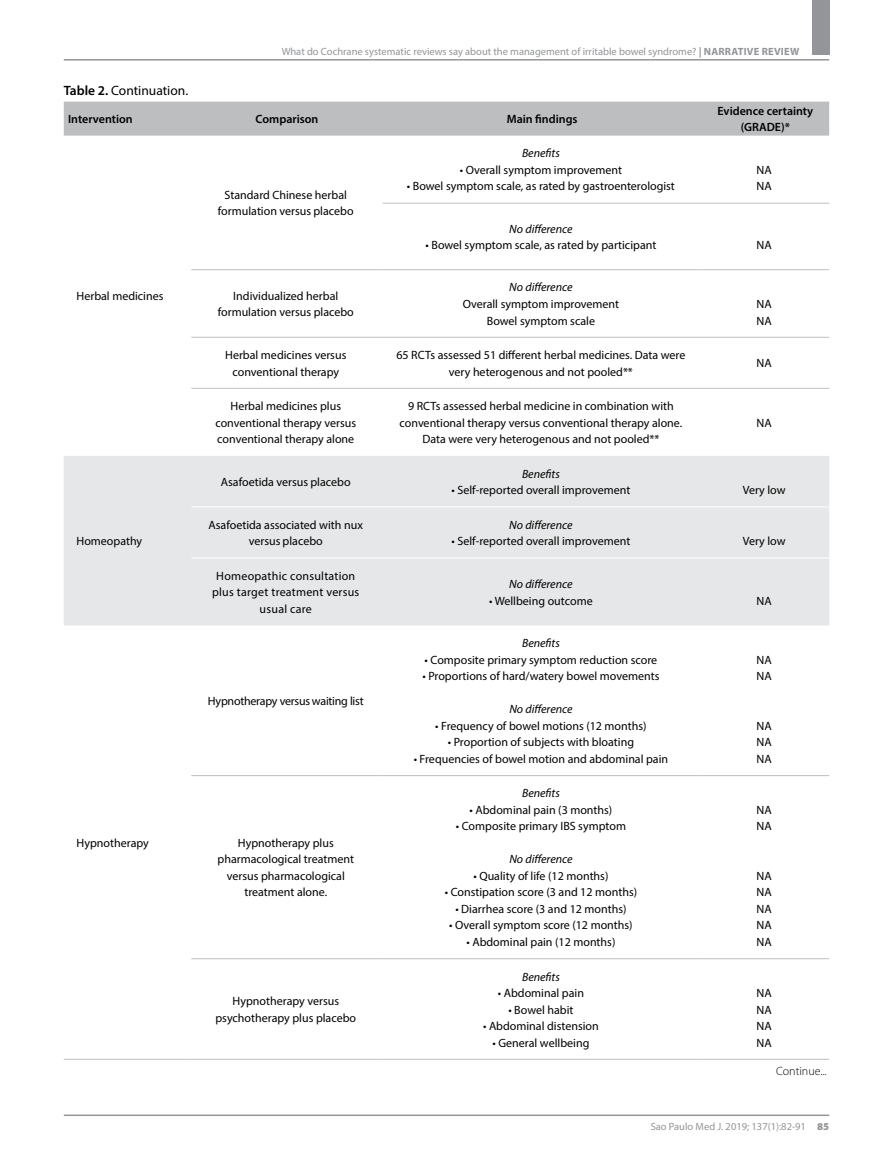
<style>
.page{position:relative;width:893px;height:1170px;background:#fff}
.page>*{position:absolute;margin:0;border:0;box-sizing:border-box;transform-origin:0 0}
.t1{font:13.5px "Myriad Pro";color:#000}
.t2{font:12px/16.5px "Myriad Pro";color:#000;text-align:center}
.t3{font:italic 12px "Myriad Pro";color:#000}
.t4{font:600 12px/16.5px "Myriad Pro";color:#000;text-align:center}
.t5{font:12px/16.5px "Myriad Pro";letter-spacing:.02em;color:#000;text-align:center}
.t6{font:12px "Myriad Pro";letter-spacing:-.02em;color:#000}
.t7{font:300 12px "Myriad Pro";color:#000}
.t8{font:10.5px "Myriad Pro";color:#939598}
.s1{font-weight:600}
.s2{font-weight:700}
.s3{font-weight:900}
</style>
<div class="page">
<div style="left:812px;top:0;width:17px;height:55px;background:#939598"></div>
<hr style="left:64px;top:59px;width:765px;height:2px;background:#939598">
<hr style="left:64px;top:1114px;width:765px;height:1px;background:#939598">
<div style="left:64px;top:102px;width:765px;height:34px;background:#bcbec0"></div>
<div style="left:64px;top:456px;width:765px;height:169px;background:#e6e7e8"></div>
<hr style="left:191px;top:506px;width:192px;height:1px;background:#fff">
<hr style="left:383px;top:506px;width:319px;height:1px;background:#fff">
<hr style="left:702px;top:506px;width:127px;height:1px;background:#fff">
<hr style="left:191px;top:557px;width:192px;height:1px;background:#fff">
<hr style="left:383px;top:557px;width:319px;height:1px;background:#fff">
<hr style="left:702px;top:557px;width:127px;height:1px;background:#fff">
<hr style="left:383px;top:203px;width:319px;height:1px;background:#bcbec0">
<hr style="left:702px;top:203px;width:127px;height:1px;background:#bcbec0">
<hr style="left:191px;top:269px;width:192px;height:1px;background:#bcbec0">
<hr style="left:383px;top:269px;width:319px;height:1px;background:#bcbec0">
<hr style="left:702px;top:269px;width:127px;height:1px;background:#bcbec0">
<hr style="left:191px;top:337px;width:192px;height:1px;background:#bcbec0">
<hr style="left:383px;top:337px;width:319px;height:1px;background:#bcbec0">
<hr style="left:702px;top:337px;width:127px;height:1px;background:#bcbec0">
<hr style="left:191px;top:388px;width:192px;height:1px;background:#bcbec0">
<hr style="left:383px;top:388px;width:319px;height:1px;background:#bcbec0">
<hr style="left:702px;top:388px;width:127px;height:1px;background:#bcbec0">
<hr style="left:64px;top:1058px;width:127px;height:1px;background:#bcbec0">
<hr style="left:191px;top:775px;width:192px;height:1px;background:#bcbec0">
<hr style="left:383px;top:775px;width:319px;height:1px;background:#bcbec0">
<hr style="left:702px;top:775px;width:127px;height:1px;background:#bcbec0">
<hr style="left:191px;top:958px;width:192px;height:1px;background:#bcbec0">
<hr style="left:383px;top:958px;width:319px;height:1px;background:#bcbec0">
<hr style="left:702px;top:958px;width:127px;height:1px;background:#bcbec0">
<hr style="left:191px;top:1058px;width:192px;height:1px;background:#bcbec0">
<hr style="left:383px;top:1058px;width:319px;height:1px;background:#bcbec0">
<hr style="left:702px;top:1058px;width:127px;height:1px;background:#bcbec0">
<p class="t1" style="left:64px;top:82px;width:126px"><span class="s1">Table 2.</span> Continuation.</p>
<p class="t8" style="left:282px;top:45px;width:519px">What do Cochrane systematic reviews say about the management of irritable bowel syndrome? <span class="s2">| NARRATIVE REVIEW</span></p>
<p class="t4" style="left:68px;top:110px;width:66px">Intervention</p>
<p class="t4" style="left:256px;top:110px;width:64px">Comparison</p>
<p class="t4" style="left:507px;top:110px;width:72px">Main findings</p>
<p class="t4" style="left:717px;top:102px;width:97px">Evidence certainty (GRADE)*</p>
<p class="t2" style="left:218px;top:186px;width:137px">Standard Chinese herbal formulation versus placebo</p>
<p class="t3" style="left:522px;top:146px;width:39px">Benefits</p>
<p class="t2" style="left:460px;top:161px;width:164px">• Overall symptom improvement</p>
<p class="t2" style="left:407px;top:178px;width:269px">• Bowel symptom scale, as rated by gastroenterologist</p>
<p class="t2" style="left:757px;top:161px;width:17px;text-align:left">NA<br>NA</p>
<p class="t3" style="left:509px;top:221px;width:65px">No difference</p>
<p class="t2" style="left:425px;top:237px;width:232px">• Bowel symptom scale, as rated by participant</p>
<p class="t2" style="left:757px;top:237px;width:17px">NA</p>
<p class="t2" style="left:77px;top:288px;width:88px">Herbal medicines</p>
<p class="t2" style="left:218px;top:287px;width:138px">Individualized herbal formulation versus placebo</p>
<p class="t3" style="left:509px;top:280px;width:65px">No difference</p>
<p class="t2" style="left:463px;top:295px;width:158px">Overall symptom improvement<br>Bowel symptom scale</p>
<p class="t2" style="left:757px;top:295px;width:17px;text-align:left">NA<br>NA</p>
<p class="t2" style="left:225px;top:346px;width:123px">Herbal medicines versus conventional therapy</p>
<p class="t2" style="left:396px;top:346px;width:290px">65 RCTs assessed 51 different herbal medicines. Data were very heterogenous and not pooled**</p>
<p class="t2" style="left:756px;top:355px;width:17px">NA</p>
<p class="t2" style="left:215px;top:397px;width:142px">Herbal medicines plus conventional therapy versus conventional therapy alone</p>
<p class="t2" style="left:400px;top:397px;width:284px">9 RCTs assessed herbal medicine in combination with conventional therapy versus conventional therapy alone.<br>Data were very heterogenous and not pooled**</p>
<p class="t2" style="left:756px;top:414px;width:17px">NA</p>
<p class="t2" style="left:221px;top:473px;width:131px">Asafoetida versus placebo</p>
<p class="t3" style="left:522px;top:466px;width:39px">Benefits</p>
<p class="t2" style="left:451px;top:481px;width:180px">• Self-reported overall improvement</p>
<p class="t2" style="left:743px;top:481px;width:44px">Very low</p>
<p class="t2" style="left:77px;top:532px;width:67px">Homeopathy</p>
<p class="t2" style="left:209px;top:516px;width:156px">Asafoetida associated with nux versus placebo</p>
<p class="t3" style="left:509px;top:517px;width:65px">No difference</p>
<p class="t2" style="left:451px;top:532px;width:180px">• Self-reported overall improvement</p>
<p class="t2" style="left:743px;top:532px;width:44px">Very low</p>
<p class="t5" style="left:212px;top:567px;width:149px">Homeopathic consultation plus target treatment versus usual care</p>
<p class="t3" style="left:509px;top:576px;width:65px">No difference</p>
<p class="t2" style="left:489px;top:592px;width:105px">• Wellbeing outcome</p>
<p class="t2" style="left:757px;top:592px;width:17px">NA</p>
<p class="t6" style="left:208px;top:693px;width:157px">Hypnotherapy versus waiting list</p>
<p class="t3" style="left:522px;top:635px;width:39px">Benefits</p>
<p class="t2" style="left:425px;top:651px;width:234px">• Composite primary symptom reduction score</p>
<p class="t2" style="left:422px;top:667px;width:239px">• Proportions of hard/watery bowel movements</p>
<p class="t3" style="left:509px;top:701px;width:65px">No difference</p>
<p class="t2" style="left:435px;top:717px;width:213px">• Frequency of bowel motions (12 months)</p>
<p class="t2" style="left:448px;top:733px;width:188px">• Proportion of subjects with bloating</p>
<p class="t2" style="left:414px;top:750px;width:256px">• Frequencies of bowel motion and abdominal pain</p>
<p class="t2" style="left:757px;top:651px;width:17px;text-align:left">NA<br>NA</p>
<p class="t2" style="left:757px;top:717px;width:17px;text-align:justify">NA NA NA</p>
<p class="t2" style="left:77px;top:834px;width:74px">Hypnotherapy</p>
<p class="t2" style="left:218px;top:834px;width:138px">Hypnotherapy plus pharmacological treatment versus pharmacological treatment alone.</p>
<p class="t3" style="left:522px;top:785px;width:39px">Benefits</p>
<p class="t2" style="left:470px;top:801px;width:144px">• Abdominal pain (3 months)</p>
<p class="t2" style="left:456px;top:817px;width:172px">• Composite primary IBS symptom</p>
<p class="t3" style="left:509px;top:851px;width:65px">No difference</p>
<p class="t2" style="left:473px;top:867px;width:136px">• Quality of life (12 months)</p>
<p class="t2" style="left:445px;top:883px;width:194px">• Constipation score (3 and 12 months)</p>
<p class="t2" style="left:455px;top:900px;width:173px">• Diarrhea score (3 and 12 months)</p>
<p class="t2" style="left:449px;top:916px;width:185px">• Overall symptom score (12 months)</p>
<p class="t2" style="left:466px;top:933px;width:150px">• Abdominal pain (12 months)</p>
<p class="t2" style="left:757px;top:801px;width:17px;text-align:left">NA<br>NA</p>
<p class="t2" style="left:757px;top:867px;width:17px;text-align:justify">NA NA NA NA NA</p>
<p class="t2" style="left:215px;top:992px;width:142px">Hypnotherapy versus psychotherapy plus placebo</p>
<p class="t3" style="left:522px;top:968px;width:39px">Benefits</p>
<p class="t2" style="left:498px;top:984px;width:88px">• Abdominal pain</p>
<p class="t2" style="left:508px;top:1000px;width:67px">• Bowel habit</p>
<p class="t2" style="left:483px;top:1017px;width:117px">• Abdominal distension</p>
<p class="t2" style="left:492px;top:1033px;width:98px">• General wellbeing</p>
<p class="t2" style="left:757px;top:984px;width:17px;text-align:justify">NA NA NA NA</p>
<p class="t7" style="left:776px;top:1063px;width:52px">Continue...</p>
<p class="t8" style="left:651px;top:1119px;width:180px">Sao Paulo Med J. 2019; 137(1):82-91 <span class="s3">85</span></p>
</div>
